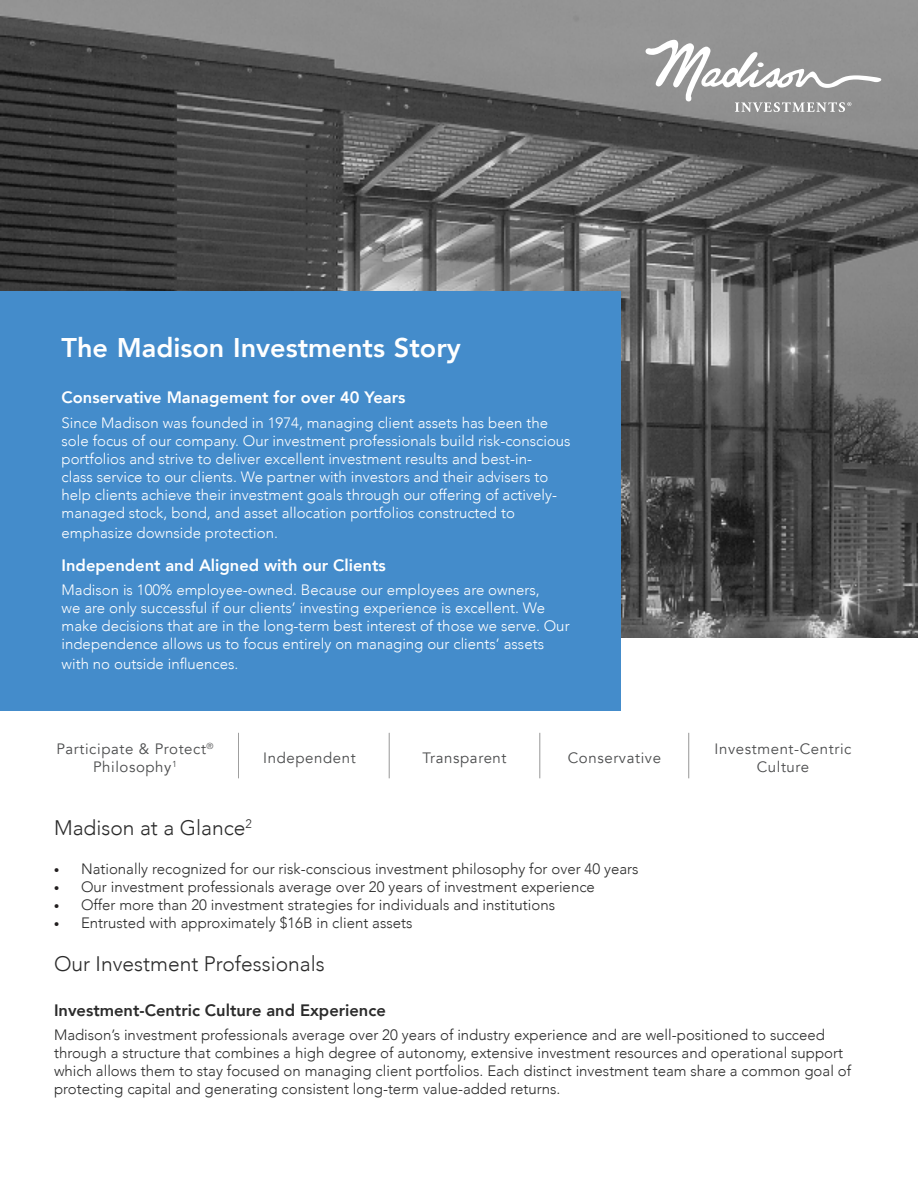
<style>
.page{position:relative;width:918px;height:1188px;background:#fff}
.page>*{position:absolute;margin:0;border:0;box-sizing:border-box;transform-origin:0 0}
.FRONT_HEAD{font:800 27px "Avenir";color:#fff}
.Headings{font:300 21px "Avenir";color:#2b2b2b}
.Sub_Headings{font:800 16.5px "Avenir";color:#fff}
.Sub_Headings-2{font:800 16.5px "Avenir";color:#2b2b2b}
.Text{font:300 15px/18px "Avenir";color:#fff}
.Text-2{font:300 15px/18px "Avenir";color:#2b2b2b}
.Graphic_Text{font:15px/18px "Avenir";letter-spacing:.04em;color:#4b4c4d;text-align:center}
.s1{font-family:"Myriad Pro";font-weight:700;color:#231f20}
</style>
<div class="page">
<img style="left:0;top:0;width:918px;height:637px">
<svg style="left:646px;top:40px;width:235px;height:72px"></svg>
<div style="left:0;top:292px;width:621px;height:419px;background:#448ccb"></div>
<hr style="left:238px;top:733px;width:1px;height:45px;background:#2b2b2b">
<hr style="left:389px;top:733px;width:1px;height:45px;background:#2b2b2b">
<hr style="left:540px;top:733px;width:1px;height:45px;background:#2b2b2b">
<hr style="left:688px;top:733px;width:1px;height:45px;background:#2b2b2b">
<p class="FRONT_HEAD" style="left:62px;top:326px;width:401px">The Madison Investments Story</p>
<p class="Sub_Headings" style="left:62px;top:385px;width:346px">Conservative Management for over 40 Years</p>
<p class="Text" style="left:62px;top:414px;width:511px">Since Madison was founded in 1974, managing client assets has been the sole focus of our company. Our investment professionals build risk-conscious portfolios and strive to deliver excellent investment results and best-in-<br>class service to our clients. We partner with investors and their advisers to help clients achieve their investment goals through our offering of actively&shy;managed stock, bond, and asset allocation portfolios constructed to</p>
<p class="Text" style="left:62px;top:524px;width:218px">emphasize downside protection.</p>
<p class="Sub_Headings" style="left:62px;top:552px;width:326px">Independent and Aligned with our Clients</p>
<p class="Text" style="left:62px;top:581px;width:510px">Madison is 100% employee-owned. Because our employees are owners,<br>we are only successful if our clients’ investing experience is excellent. We make decisions that are in the long-term best interest of those we serve. Our independence allows us to focus entirely on managing our clients’ assets</p>
<p class="Text" style="left:62px;top:655px;width:178px">with no outside influences.</p>
<p class="Graphic_Text" style="left:56px;top:740px;width:159px">Participate &amp; Protect<sup>®<br></sup>Philosophy<sup>1</sup></p>
<p class="Graphic_Text" style="left:422px;top:749px;width:86px">Transparent</p>
<p class="Graphic_Text" style="left:263px;top:749px;width:94px">Independent</p>
<p class="Graphic_Text" style="left:715px;top:740px;width:138px">Investment-Centric<br>Culture</p>
<p class="Graphic_Text" style="left:568px;top:749px;width:95px">Conservative</p>
<p class="Headings" style="left:54px;top:815px;width:199px">Madison at a Glance<sup>2</sup></p>
<p class="Text-2" style="left:54px;top:859px;width:586px"><span class="s1">•</span> Nationally recognized for our risk-conscious investment philosophy for over 40 years</p>
<p class="Text-2" style="left:54px;top:877px;width:542px"><span class="s1">•</span> Our investment professionals average over 20 years of investment experience</p>
<p class="Text-2" style="left:54px;top:895px;width:503px"><span class="s1">•</span> Offer more than 20 investment strategies for individuals and institutions</p>
<p class="Text-2" style="left:54px;top:913px;width:360px"><span class="s1">•</span> Entrusted with approximately $16B in client assets</p>
<p class="Headings" style="left:54px;top:951px;width:272px">Our Investment Professionals</p>
<p class="Sub_Headings-2" style="left:54px;top:997px;width:333px">Investment-Centric Culture and Experience</p>
<p class="Text-2" style="left:54px;top:1026px;width:799px">Madison’s investment professionals average over 20 years of industry experience and are well-positioned to succeed through a structure that combines a high degree of autonomy, extensive investment resources and operational support which allows them to stay focused on managing client portfolios. Each distinct investment team share a common goal of protecting capital and generating consistent long-term value-added returns.</p>
<p class="Text-2" style="left:295px;top:913px;width:9px">5</p>
</div>
